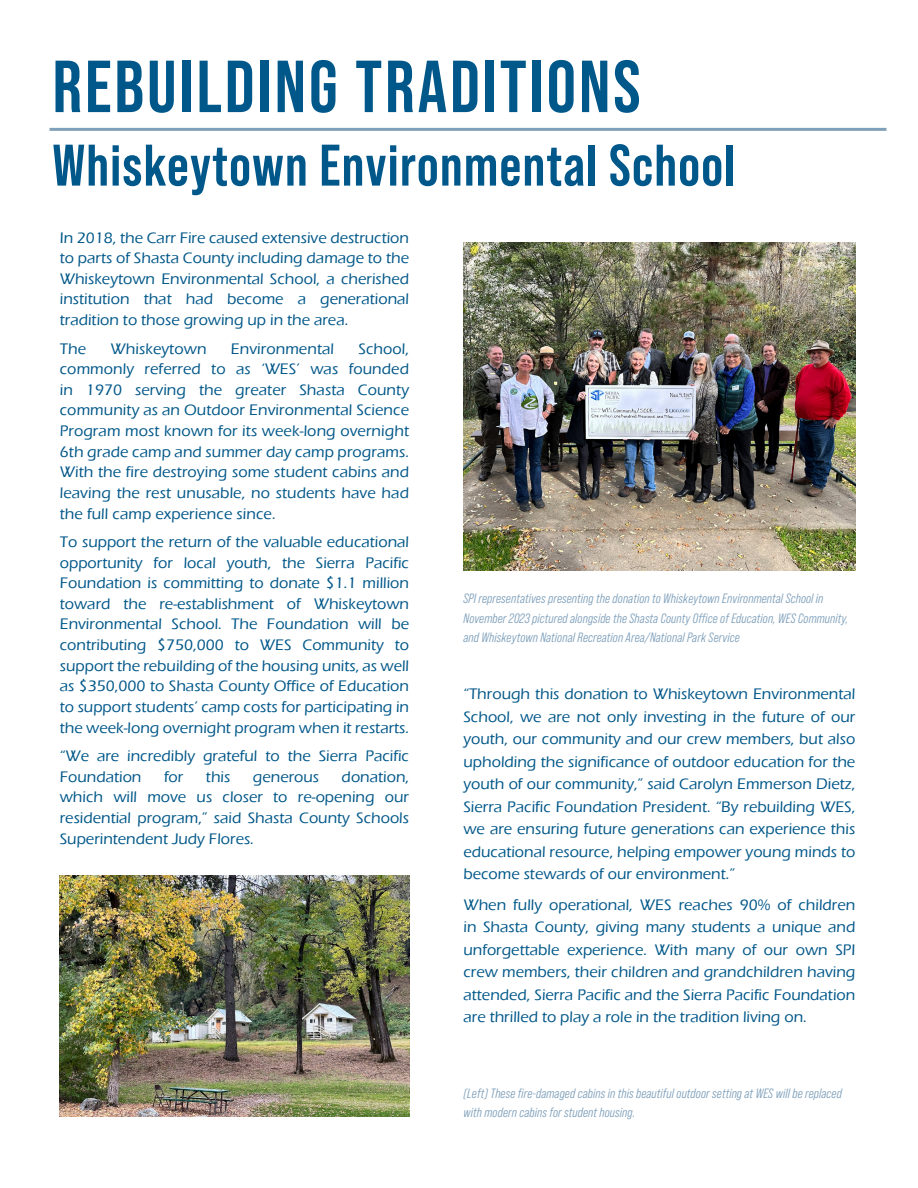
<style>
.page{position:relative;width:918px;height:1188px;background:#fff}
.page>*{position:absolute;margin:0;border:0;box-sizing:border-box;transform-origin:0 0}
.Inner_Page_Headline_style_2{font:700 73.5px "Bebas Neue Pro";letter-spacing:.04em;color:#005789}
.Inner_Page_Headline_style_2-2{font:700 58.5px "Bebas Neue Pro";letter-spacing:.02em;color:#005789}
.t1{font:500 15.75px/20.7px "Eras ITC";color:#005789;text-align:justify}
.t2{font:italic 13.5px/19.5px "Bebas Neue Pro Middle";letter-spacing:.01em;color:#7fa0bb}
</style>
<div class="page">
<hr style="left:50px;top:128px;width:836px;height:3px;background:#7fa0bb">
<img style="left:464px;top:242px;width:391px;height:328px">
<img style="left:60px;top:875px;width:349px;height:242px">
<p class="Inner_Page_Headline_style_2" style="left:52px;top:45px;width:590px">REBUILDING TRADITIONS</p>
<p class="Inner_Page_Headline_style_2-2" style="left:52px;top:132px;width:684px">Whiskeytown Environmental School</p>
<p class="t1" style="left:60px;top:227px;width:351px">In 2018, the Carr Fire caused extensive destruction to parts of Shasta County including damage to the Whiskeytown Environmental School, a cherished institution that had become a generational tradition to those growing up in the area.</p>
<p class="t1" style="left:60px;top:338px;width:28px">The</p>
<p class="t1" style="left:110px;top:338px;width:98px">Whiskeytown</p>
<p class="t1" style="left:231px;top:338px;width:105px">Environmental</p>
<p class="t1" style="left:60px;top:338px;width:351px;text-indent:299px">School, commonly referred to as ‘WES’ was founded in 1970 serving the greater Shasta County community as an Outdoor Environmental Science Program most known for its week-long overnight 6th grade camp and summer day camp programs.<br>With the fire destroying some student cabins and leaving the rest unusable, no students have had the full camp experience since.</p>
<p class="t1" style="left:60px;top:532px;width:351px">To support the return of the valuable educational opportunity for local youth, the Sierra Pacific Foundation is committing to donate $1.1 million toward the re-establishment of Whiskeytown Environmental School. The Foundation will be contributing $750,000 to WES Community to support the rebuilding of the housing units, as well as $350,000 to Shasta County Office of Education to support students’ camp costs for participating in the week-long overnight program when it restarts.</p>
<p class="t1" style="left:60px;top:746px;width:351px">“We are incredibly grateful to the Sierra Pacific<br>Foundation</p>
<p class="t2" style="left:464px;top:589px;width:386px">SPI representatives presenting the donation to Whiskeytown Environmental School in<br>November 2023 pictured alongside the Shasta County Office of Education, WES Community, and Whiskeytown National Recreation Area/National Park Service</p>
<p class="t1" style="left:464px;top:683px;width:393px;line-height:22.5px">“Through this donation to Whiskeytown Environmental School, we are not only investing in the future of our youth, our community and our crew members, but also upholding the significance of outdoor education for the youth of our community,” said Carolyn Emmerson Dietz, Sierra Pacific Foundation President. “By rebuilding WES, we are ensuring future generations can experience this educational resource, helping empower young minds to become stewards of our environment.”</p>
<p class="t1" style="left:464px;top:893px;width:393px;line-height:22.5px">When fully operational, WES reaches 90% of children in Shasta County, giving many students a unique and unforgettable experience. With many of our own SPI crew members, their children and grandchildren having attended, Sierra Pacific and the Sierra Pacific Foundation are thrilled to play a role in the tradition living on.</p>
<p class="t1" style="left:164px;top:766px;width:21px">for</p>
<p class="t1" style="left:206px;top:766px;width:26px">this</p>
<p class="t1" style="left:253px;top:766px;width:68px">generous</p>
<p class="t1" style="left:60px;top:766px;width:351px;text-indent:282px">donation, which will move us closer to re-opening our residential program,” said Shasta County Schools Superintendent Judy Flores.</p>
<p class="t2" style="left:464px;top:1083px;width:380px">(Left) These fire-damaged cabins in this beautiful outdoor setting at WES will be replaced with modern cabins for student housing.</p>
</div>
